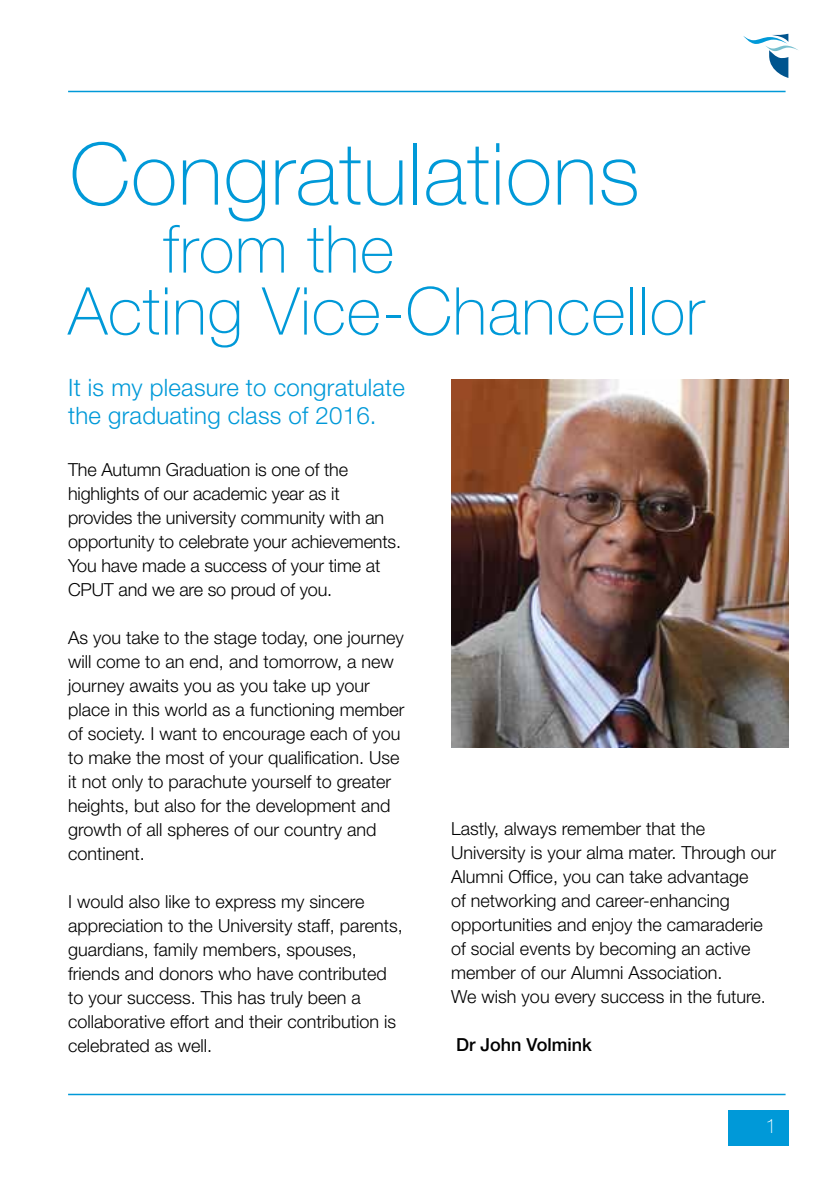
<style>
.page{position:relative;width:840px;height:1191px;background:#fff}
.page>*{position:absolute;margin:0;border:0;box-sizing:border-box;transform-origin:0 0}
.t1{font:100 86px "Helvetica Neue LT Std";letter-spacing:.01em;color:#0099d8}
.t2{font:100 66px/62px "Helvetica Neue LT Std";letter-spacing:.01em;color:#0099d8}
.t3{font:300 24px/28px "Helvetica Neue LT Std";letter-spacing:.01em;color:#0099d8}
.t4{font:100 20px "Helvetica Neue LT Std";color:#fff}
.t5{font:300 18px/24px "Helvetica Neue LT Std";color:#000}
.t6{font:500 18px "Helvetica Neue LT Std";color:#000}
</style>
<div class="page">
<div style="left:728px;top:1109px;width:60px;height:36px;background:#0099d8"></div>
<hr style="left:68px;top:1093px;width:717px;height:2px;background:#0099d8">
<hr style="left:68px;top:91px;width:717px;height:1px;background:#0099d8">
<svg style="left:743px;top:34px;width:55px;height:44px"></svg>
<img style="left:451px;top:380px;width:337px;height:367px">
<h1 class="t1" style="left:69px;top:125px;width:571px">Congratulations</h1>
<h2 class="t2" style="left:68px;top:218px;width:637px;text-indent:95px">from the<br>Acting Vice-Chancellor</h2>
<h3 class="t3" style="left:68px;top:373px;width:338px">It is my pleasure to congratulate the graduating class of 2016.</h3>
<p class="t5" style="left:68px;top:457px;width:334px">The Autumn Graduation is one of the highlights of our academic year as it provides the university community with an opportunity to celebrate your achievements.<br>You have made a success of your time at CPUT and we are so proud of you.</p>
<p class="t5" style="left:68px;top:625px;width:338px">As you take to the stage today, one journey will come to an end, and tomorrow, a new journey awaits you as you take up your place in this world as a functioning member of society. I want to encourage each of you to make the most of your qualification. Use it not only to parachute yourself to greater heights, but also for the development and growth of all spheres of our country and continent.</p>
<p class="t5" style="left:68px;top:889px;width:336px">I would also like to express my sincere appreciation to the University staff, parents, guardians, family members, spouses, friends and donors who have contributed to your success. This has truly been a collaborative effort and their contribution is celebrated as well.</p>
<p class="t5" style="left:451px;top:816px;width:326px">Lastly, always remember that the University is your alma mater. Through our Alumni Office, you can take advantage<br>of networking and career-enhancing opportunities and enjoy the camaraderie of social events by becoming an active member of our Alumni Association.<br>We wish you every success in the future.</p>
<p class="t6" style="left:456px;top:1034px;width:137px">Dr John Volmink</p>
<p class="t4" style="left:765px;top:1114px;width:13px">1</p>
</div>
